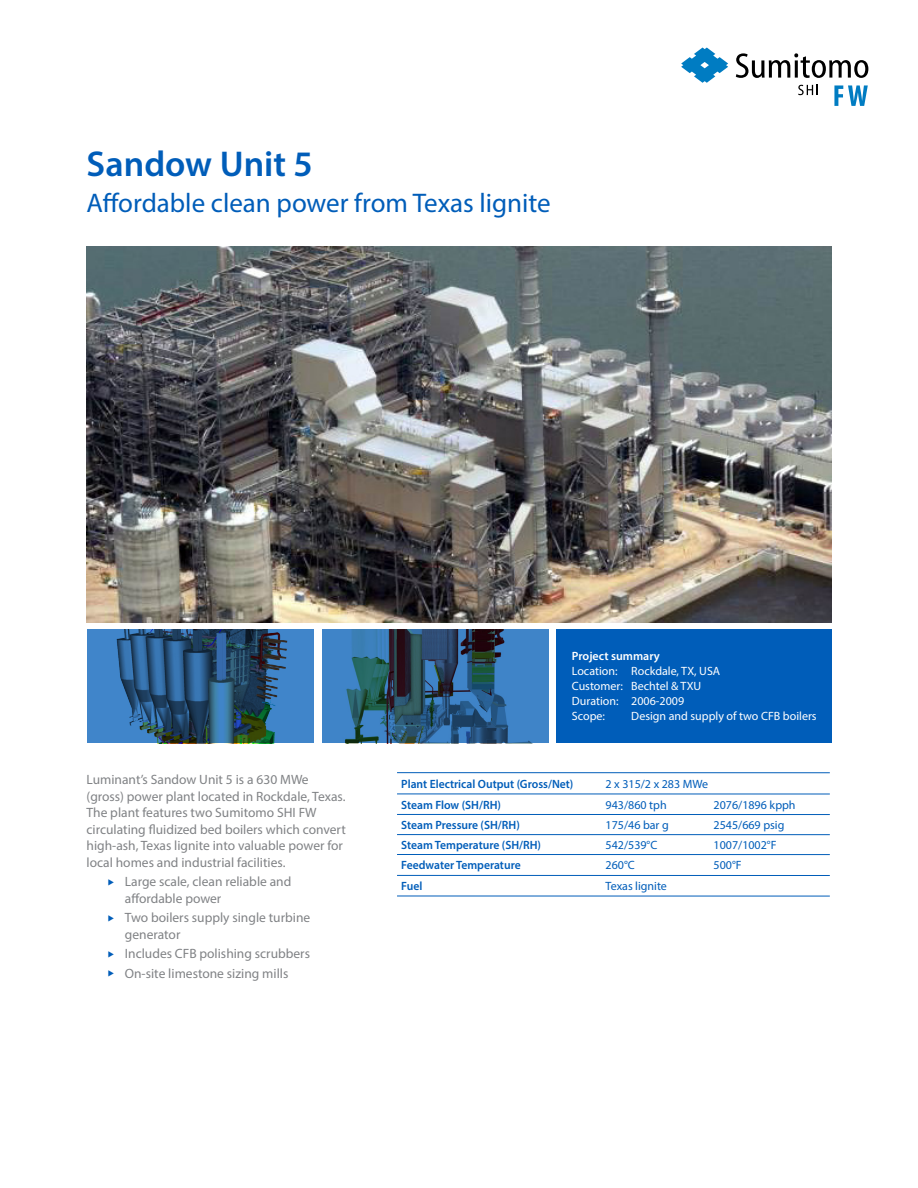
<style>
.page{position:relative;width:918px;height:1188px;background:#fff}
.page>*{position:absolute;margin:0;border:0;box-sizing:border-box;transform-origin:0 0}
.t1{font:600 36px "Myriad Pro";color:#005db9}
.t2{font:27px "Myriad Pro";color:#005db9}
.t3{font:13.5px/16.5px "Myriad Pro";color:#808285}
.t4{font:600 12px/20.2px "Myriad Pro";color:#005db9}
.t5{font:12px/20.2px "Myriad Pro";color:#005db9}
.t6{font:12px/15px "Myriad Pro";color:#fff}
.t7{font:600 12px "Myriad Pro";color:#fff}
.s1{color:#005db9}
</style>
<div class="page">
<hr style="left:397px;top:794px;width:433px;height:1px;background:#005db9">
<hr style="left:397px;top:834px;width:433px;height:1px;background:#005db9">
<hr style="left:397px;top:814px;width:433px;height:1px;background:#005db9">
<hr style="left:397px;top:854px;width:433px;height:1px;background:#005db9">
<hr style="left:397px;top:896px;width:433px;height:1px;background:#005db9">
<hr style="left:397px;top:875px;width:433px;height:1px;background:#005db9">
<hr style="left:397px;top:772px;width:433px;height:1px;background:#005db9">
<div style="left:87px;top:629px;width:227px;height:114px;background:#4085ca"></div>
<img style="left:322px;top:629px;width:227px;height:114px">
<img style="left:116px;top:629px;width:172px;height:114px">
<svg style="left:736px;top:53px;width:132px;height:25px"></svg>
<svg style="left:681px;top:48px;width:47px;height:35px"></svg>
<svg style="left:834px;top:85px;width:34px;height:21px"></svg>
<svg style="left:798px;top:85px;width:20px;height:10px"></svg>
<img style="left:87px;top:247px;width:745px;height:375px">
<div style="left:556px;top:629px;width:276px;height:114px;background:#005db9"></div>
<h1 class="t1" style="left:87px;top:141px;width:228px">Sandow Unit 5</h1>
<h2 class="t2" style="left:87px;top:186px;width:466px">Affordable clean power from Texas lignite</h2>
<p class="t7" style="left:572px;top:648px;width:90px">Project summary</p>
<p class="t6" style="left:572px;top:663px;width:150px">Location: Rockdale, TX, USA<br>Customer: Bechtel &amp; TXU<br>Duration: 2006-2009<br>Scope:</p>
<p class="t6" style="left:631px;top:708px;width:187px">Design and supply of two CFB boilers</p>
<p class="t3" style="left:87px;top:771px;width:261px">Luminant’s Sandow Unit 5 is a 630 MWe (gross) power plant located in Rockdale, Texas.<br>The plant features two Sumitomo SHI FW circulating fluidized bed boilers which convert high-ash, Texas lignite into valuable power for local homes and industrial facilities.</p>
<p class="t3" style="left:125px;top:873px;width:168px;text-indent:-17px"><span class="s1">◆</span> Large scale, clean reliable and affordable power</p>
<p class="t3" style="left:125px;top:909px;width:187px;text-indent:-17px"><span class="s1">◆</span> Two boilers supply single turbine generator</p>
<p class="t3" style="left:108px;top:945px;width:204px"><span class="s1">◆</span> Includes CFB polishing scrubbers</p>
<p class="t3" style="left:108px;top:965px;width:182px"><span class="s1">◆</span> On-site limestone sizing mills</p>
<p class="t4" style="left:401px;top:774px;width:174px">Plant Electrical Output (Gross/Net)<br>Steam Flow (SH/RH)<br>Steam Pressure (SH/RH)<br>Steam Temperature (SH/RH)<br>Feedwater Temperature<br>Fuel</p>
<p class="t5" style="left:606px;top:774px;width:104px">2 x 315/2 x 283 MWe<br>943/860 tph</p>
<p class="t5" style="left:714px;top:794px;width:84px">2076/1896 kpph</p>
<p class="t5" style="left:606px;top:815px;width:65px">175/46 bar g</p>
<p class="t5" style="left:714px;top:815px;width:72px">2545/669 psig</p>
<p class="t5" style="left:606px;top:835px;width:53px">542/539°C</p>
<p class="t5" style="left:714px;top:835px;width:65px">1007/1002°F</p>
<p class="t5" style="left:606px;top:855px;width:31px">260°C</p>
<p class="t5" style="left:714px;top:855px;width:30px">500°F</p>
<p class="t5" style="left:606px;top:875px;width:63px">Texas lignite</p>
</div>
